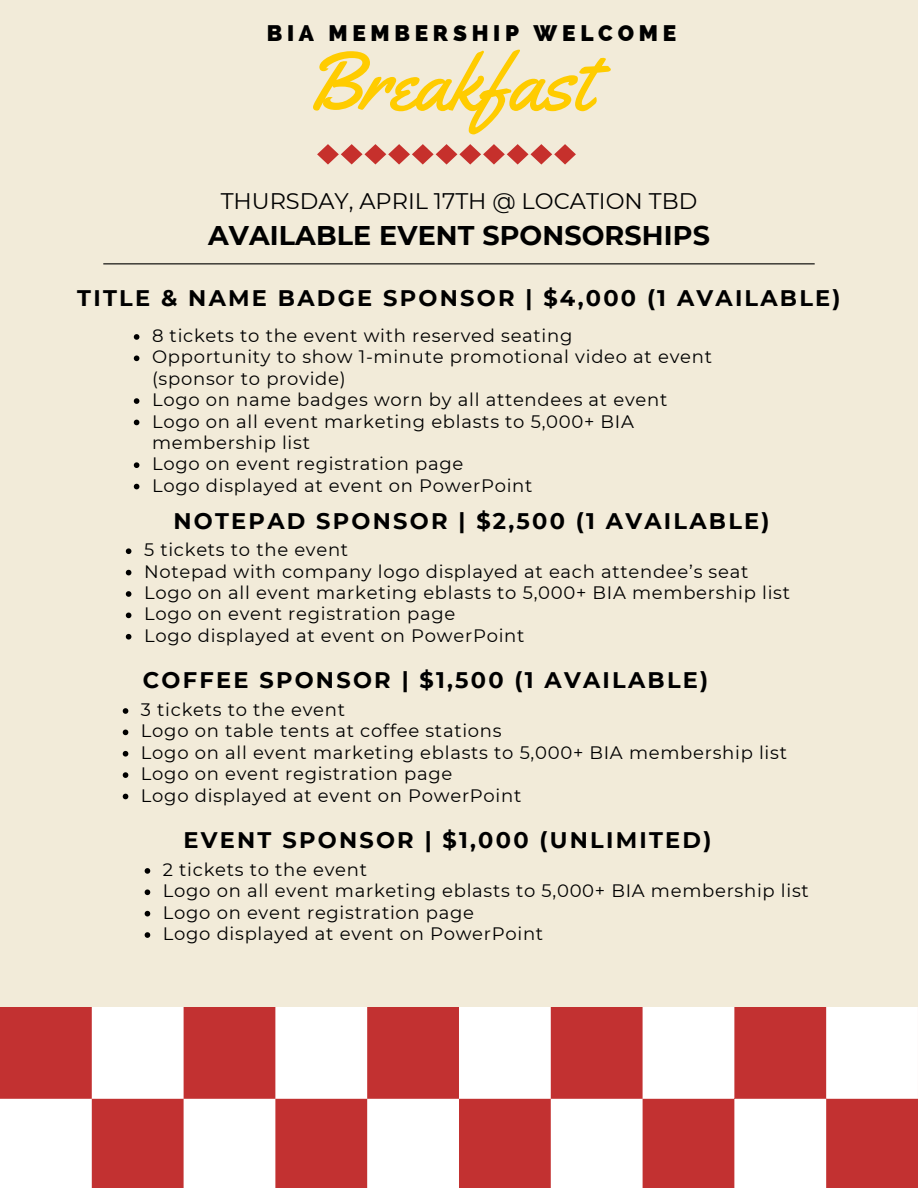
<style>
.page{position:relative;width:918px;height:1188px;background:#f2ebd9}
.page>*{position:absolute;margin:0;border:0;box-sizing:border-box;transform-origin:0 0}
.t1{font:82.5px "Yellowtail";color:#fc0}
.t2{font:700 27px "Montserrat";letter-spacing:.005em;color:#000}
.t3{font:700 22.5px "Montserrat";letter-spacing:.1em;color:#000}
.t4{font:22.5px "Montserrat";color:#000}
.t5{font:800 22.5px "Raleway";letter-spacing:.21em;color:#000}
.t6{font:18px/21.3px "Montserrat";letter-spacing:.04em;color:#000}
</style>
<div class="page">
<svg style="left:0;top:1007px;width:918px;height:181px;background:#e09797"></svg>
<svg style="left:317px;top:144px;width:259px;height:21px"></svg>
<hr style="left:103px;top:263px;width:712px;height:1px;background:#000">
<svg style="left:134px;top:334px;width:5px;height:6px"></svg>
<svg style="left:134px;top:356px;width:5px;height:5px"></svg>
<svg style="left:134px;top:398px;width:5px;height:6px"></svg>
<svg style="left:134px;top:420px;width:5px;height:5px"></svg>
<svg style="left:134px;top:462px;width:5px;height:6px"></svg>
<svg style="left:134px;top:484px;width:5px;height:5px"></svg>
<svg style="left:126px;top:548px;width:5px;height:6px"></svg>
<svg style="left:126px;top:570px;width:5px;height:5px"></svg>
<svg style="left:126px;top:591px;width:5px;height:6px"></svg>
<svg style="left:126px;top:613px;width:5px;height:5px"></svg>
<svg style="left:126px;top:634px;width:5px;height:6px"></svg>
<svg style="left:123px;top:708px;width:5px;height:6px"></svg>
<svg style="left:123px;top:730px;width:5px;height:5px"></svg>
<svg style="left:123px;top:751px;width:5px;height:6px"></svg>
<svg style="left:123px;top:772px;width:5px;height:6px"></svg>
<svg style="left:123px;top:794px;width:5px;height:5px"></svg>
<svg style="left:145px;top:868px;width:5px;height:6px"></svg>
<svg style="left:145px;top:889px;width:5px;height:6px"></svg>
<svg style="left:145px;top:911px;width:5px;height:5px"></svg>
<svg style="left:145px;top:932px;width:5px;height:6px"></svg>
<h3 class="t5" style="left:267px;top:19px;width:411px">BIA MEMBERSHIP WELCOME</h3>
<h1 class="t1" style="left:304px;top:30px;width:288px">Breakfast</h1>
<h4 class="t4" style="left:221px;top:187px;width:478px">THURSDAY, APRIL 17TH @ LOCATION TBD</h4>
<h2 class="t2" style="left:208px;top:219px;width:503px">AVAILABLE EVENT SPONSORSHIPS</h2>
<p class="t3" style="left:77px;top:285px;width:765px">TITLE &amp; NAME BADGE SPONSOR | $4,000 (1 AVAILABLE)</p>
<h3 class="t6" style="left:152px;top:325px;width:422px">8 tickets to the event with reserved seating</h3>
<p class="t6" style="left:152px;top:346px;width:561px">Opportunity to show 1-minute promotional video at event (sponsor to provide)</p>
<p class="t6" style="left:152px;top:389px;width:517px">Logo on name badges worn by all attendees at event</p>
<p class="t6" style="left:152px;top:410px;width:483px">Logo on all event marketing eblasts to 5,000+ BIA membership list</p>
<p class="t6" style="left:152px;top:453px;width:313px">Logo on event registration page</p>
<p class="t6" style="left:152px;top:475px;width:382px">Logo displayed at event on PowerPoint</p>
<p class="t3" style="left:173px;top:508px;width:598px">NOTEPAD SPONSOR | $2,500 (1 AVAILABLE)</p>
<h3 class="t6" style="left:144px;top:539px;width:206px">5 tickets to the event</h3>
<p class="t6" style="left:144px;top:561px;width:606px">Notepad with company logo displayed at each attendee’s seat</p>
<p class="t6" style="left:144px;top:582px;width:648px">Logo on all event marketing eblasts to 5,000+ BIA membership list</p>
<p class="t6" style="left:144px;top:603px;width:313px">Logo on event registration page</p>
<p class="t6" style="left:144px;top:625px;width:382px">Logo displayed at event on PowerPoint</p>
<p class="t3" style="left:143px;top:666px;width:567px">COFFEE SPONSOR | $1,500 (1 AVAILABLE)</p>
<h3 class="t6" style="left:141px;top:699px;width:206px">3 tickets to the event</h3>
<p class="t6" style="left:141px;top:720px;width:362px">Logo on table tents at coffee stations</p>
<p class="t6" style="left:141px;top:742px;width:648px">Logo on all event marketing eblasts to 5,000+ BIA membership list</p>
<p class="t6" style="left:141px;top:763px;width:313px">Logo on event registration page</p>
<p class="t6" style="left:141px;top:784px;width:382px">Logo displayed at event on PowerPoint</p>
<p class="t3" style="left:184px;top:826px;width:529px">EVENT SPONSOR | $1,000 (UNLIMITED)</p>
<h3 class="t6" style="left:163px;top:859px;width:206px">2 tickets to the event</h3>
<p class="t6" style="left:163px;top:880px;width:648px">Logo on all event marketing eblasts to 5,000+ BIA membership list</p>
<p class="t6" style="left:163px;top:902px;width:313px">Logo on event registration page</p>
<p class="t6" style="left:163px;top:923px;width:382px">Logo displayed at event on PowerPoint</p>
</div>
